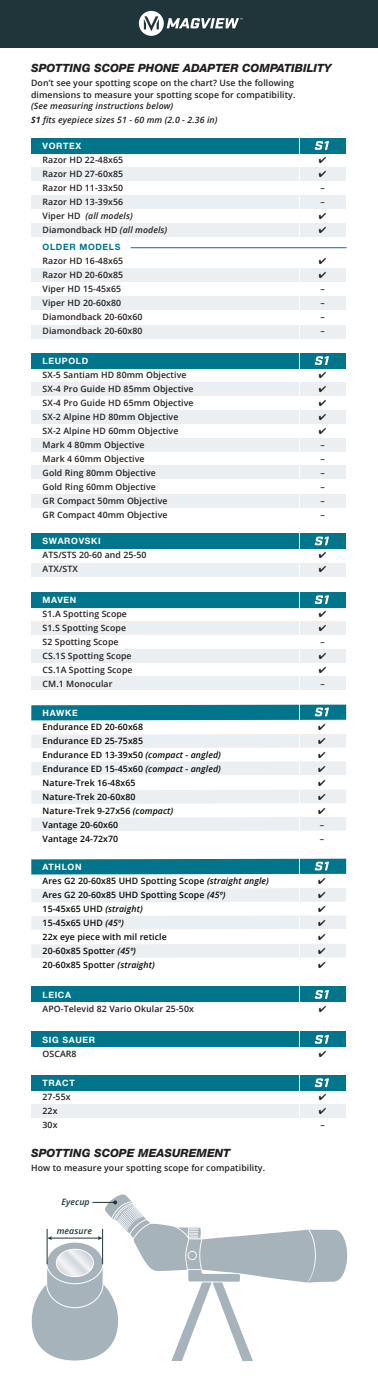
<style>
.page{position:relative;width:378px;height:1386px;background:#fff}
.page>*{position:absolute;margin:0;border:0;box-sizing:border-box;transform-origin:0 0}
.t1{font:italic 800 11.38px "Helvetica Neue LT Std";color:#231f20}
.t2{font:600 8.75px/11.4px "Open Sans";letter-spacing:.01em;color:#231f20}
.t3{font:600 8.75px "Open Sans";letter-spacing:.01em;color:#050504}
.t4{font:italic 600 8.75px/14px "Open Sans";letter-spacing:.01em;color:#231f20}
.t5{font:700 8.75px "Helvetica Neue LT Std";letter-spacing:.075em;color:#fff}
.t6{font:italic 600 8.75px "Open Sans";letter-spacing:.01em;color:#203539}
.t7{font:700 8.75px "Helvetica Neue LT Std";letter-spacing:.075em;color:#00758c}
.s1{font-weight:700}
.s2{font-style:normal}
.s3{font-style:italic}
</style>
<div class="page">
<div style="left:31px;top:622px;width:315px;height:13px;background:#eceff1"></div>
<div style="left:31px;top:649px;width:315px;height:14px;background:#eceff1"></div>
<div style="left:31px;top:676px;width:315px;height:14px;background:#eceff1"></div>
<div style="left:0;top:0;width:378px;height:47px;background:#203539"></div>
<svg style="left:139px;top:11px;width:104px;height:25px"></svg>
<div style="left:31px;top:592px;width:315px;height:15px;background:#00758c"></div>
<hr style="left:299px;top:591px;width:1px;height:102px;background:#fff">
<div style="left:31px;top:382px;width:315px;height:14px;background:#eceff1"></div>
<div style="left:31px;top:410px;width:315px;height:13px;background:#eceff1"></div>
<div style="left:31px;top:438px;width:315px;height:14px;background:#eceff1"></div>
<div style="left:31px;top:494px;width:315px;height:14px;background:#eceff1"></div>
<div style="left:31px;top:466px;width:315px;height:13px;background:#eceff1"></div>
<div style="left:31px;top:353px;width:315px;height:15px;background:#00758c"></div>
<hr style="left:299px;top:352px;width:1px;height:170px;background:#fff">
<div style="left:31px;top:1105px;width:315px;height:13px;background:#eceff1"></div>
<div style="left:31px;top:1075px;width:315px;height:15px;background:#00758c"></div>
<hr style="left:299px;top:1074px;width:1px;height:62px;background:#fff">
<div style="left:31px;top:167px;width:315px;height:14px;background:#eceff1"></div>
<div style="left:31px;top:195px;width:315px;height:14px;background:#eceff1"></div>
<div style="left:31px;top:223px;width:315px;height:13px;background:#eceff1"></div>
<div style="left:31px;top:268px;width:315px;height:14px;background:#eceff1"></div>
<div style="left:31px;top:297px;width:315px;height:13px;background:#eceff1"></div>
<div style="left:31px;top:325px;width:315px;height:14px;background:#eceff1"></div>
<div style="left:31px;top:138px;width:315px;height:15px;background:#00758c"></div>
<hr style="left:299px;top:137px;width:1px;height:206px;background:#fff">
<div style="left:31px;top:1032px;width:315px;height:15px;background:#00758c"></div>
<hr style="left:299px;top:1030px;width:1px;height:31px;background:#fff">
<svg style="left:315px;top:356px;width:14px;height:9px"></svg>
<svg style="left:315px;top:595px;width:14px;height:9px"></svg>
<svg style="left:315px;top:1035px;width:14px;height:9px"></svg>
<div style="left:31px;top:987px;width:315px;height:15px;background:#00758c"></div>
<hr style="left:299px;top:986px;width:1px;height:30px;background:#fff">
<svg style="left:315px;top:990px;width:14px;height:9px"></svg>
<svg style="left:315px;top:1078px;width:14px;height:9px"></svg>
<div style="left:31px;top:563px;width:315px;height:13px;background:#eceff1"></div>
<div style="left:31px;top:533px;width:315px;height:16px;background:#00758c"></div>
<hr style="left:299px;top:532px;width:1px;height:47px;background:#fff">
<svg style="left:315px;top:537px;width:14px;height:8px"></svg>
<svg style="left:315px;top:141px;width:14px;height:9px"></svg>
<hr style="left:131px;top:247px;width:215px;height:1px;background:#00758c">
<svg style="left:31px;top:1194px;width:316px;height:167px"></svg>
<svg style="left:31px;top:705px;width:315px;height:126px"></svg>
<svg style="left:31px;top:859px;width:315px;height:99px"></svg>
<h1 class="t1" style="left:31px;top:61px;width:302px">SPOTTING SCOPE PHONE ADAPTER COMPATIBILITY</h1>
<p class="t2" style="left:31px;top:77px;width:266px">Don’t see your spotting scope on the chart? Use the following dimensions to measure your spotting scope for compatibility.</p>
<p class="t4" style="left:31px;top:99px;width:188px">(See measuring instructions below)<br><span class="s1">S1</span> fits eyepiece sizes 51 - 60 mm (2.0 - 2.36 in)</p>
<p class="t5" style="left:43px;top:140px;width:40px">VORTEX</p>
<p class="t2" style="left:43px;top:154px;width:82px">Razor HD 22-48x65</p>
<p class="t2" style="left:43px;top:168px;width:82px">Razor HD 27-60x85</p>
<p class="t2" style="left:43px;top:182px;width:82px">Razor HD 11-33x50</p>
<p class="t2" style="left:320px;top:182px;width:6px">–</p>
<p class="t2" style="left:43px;top:196px;width:82px">Razor HD 13-39x56</p>
<p class="t2" style="left:320px;top:196px;width:6px">–</p>
<p class="t4" style="left:43px;top:208px;width:92px"><span class="s2">Viper HD</span> (all models)</p>
<p class="t2" style="left:43px;top:224px;width:126px">Diamondback HD <span class="s3">(all models)</span></p>
<p class="t7" style="left:43px;top:242px;width:79px">OLDER MODELS</p>
<p class="t2" style="left:43px;top:255px;width:82px">Razor HD 16-48x65</p>
<p class="t2" style="left:43px;top:269px;width:82px">Razor HD 20-60x85</p>
<p class="t2" style="left:43px;top:283px;width:80px">Viper HD 15-45x65</p>
<p class="t2" style="left:320px;top:283px;width:6px">–</p>
<p class="t2" style="left:43px;top:297px;width:80px">Viper HD 20-60x80</p>
<p class="t2" style="left:320px;top:297px;width:6px">–</p>
<p class="t2" style="left:43px;top:311px;width:102px">Diamondback 20-60x60</p>
<p class="t2" style="left:320px;top:311px;width:6px">–</p>
<p class="t2" style="left:43px;top:325px;width:102px">Diamondback 20-60x80</p>
<p class="t2" style="left:320px;top:325px;width:6px">–</p>
<p class="t5" style="left:43px;top:355px;width:47px">LEUPOLD</p>
<p class="t2" style="left:43px;top:369px;width:145px">SX-5 Santiam HD 80mm Objective</p>
<p class="t2" style="left:43px;top:383px;width:152px">SX-4 Pro Guide HD 85mm Objective</p>
<p class="t2" style="left:43px;top:397px;width:152px">SX-4 Pro Guide HD 65mm Objective</p>
<p class="t2" style="left:43px;top:411px;width:137px">SX-2 Alpine HD 80mm Objective</p>
<p class="t2" style="left:43px;top:425px;width:137px">SX-2 Alpine HD 60mm Objective</p>
<p class="t2" style="left:43px;top:439px;width:103px">Mark 4 80mm Objective</p>
<p class="t2" style="left:320px;top:439px;width:6px">–</p>
<p class="t2" style="left:43px;top:453px;width:103px">Mark 4 60mm Objective</p>
<p class="t2" style="left:320px;top:453px;width:6px">–</p>
<p class="t2" style="left:43px;top:467px;width:115px">Gold Ring 80mm Objective</p>
<p class="t2" style="left:320px;top:467px;width:6px">–</p>
<p class="t2" style="left:43px;top:481px;width:115px">Gold Ring 60mm Objective</p>
<p class="t2" style="left:320px;top:481px;width:6px">–</p>
<p class="t2" style="left:43px;top:495px;width:126px">GR Compact 50mm Objective</p>
<p class="t2" style="left:320px;top:495px;width:6px">–</p>
<p class="t2" style="left:43px;top:509px;width:126px">GR Compact 40mm Objective</p>
<p class="t2" style="left:320px;top:509px;width:6px">–</p>
<p class="t5" style="left:43px;top:536px;width:60px">SWAROVSKI</p>
<p class="t2" style="left:43px;top:549px;width:105px">ATS/STS 20-60 and 25-50</p>
<p class="t2" style="left:43px;top:563px;width:37px">ATX/STX</p>
<p class="t5" style="left:43px;top:595px;width:35px">MAVEN</p>
<p class="t2" style="left:43px;top:608px;width:86px">S1.A Spotting Scope</p>
<p class="t2" style="left:43px;top:622px;width:85px">S1.S Spotting Scope</p>
<p class="t2" style="left:43px;top:636px;width:78px">S2 Spotting Scope</p>
<p class="t2" style="left:320px;top:636px;width:6px">–</p>
<p class="t2" style="left:43px;top:650px;width:91px">CS.1S Spotting Scope</p>
<p class="t2" style="left:43px;top:664px;width:92px">CS.1A Spotting Scope</p>
<p class="t2" style="left:43px;top:678px;width:71px">CM.1 Monocular</p>
<p class="t2" style="left:320px;top:678px;width:6px">–</p>
<p class="t5" style="left:43px;top:708px;width:37px">HAWKE</p>
<p class="t3" style="left:43px;top:721px;width:102px">Endurance ED 20-60x68</p>
<p class="t3" style="left:43px;top:735px;width:102px">Endurance ED 25-75x85</p>
<p class="t3" style="left:43px;top:749px;width:180px">Endurance ED 13-39x50 <span class="s3">(compact - angled)</span></p>
<p class="t3" style="left:43px;top:763px;width:180px">Endurance ED 15-45x60 <span class="s3">(compact - angled)</span></p>
<p class="t3" style="left:43px;top:777px;width:94px">Nature-Trek 16-48x65</p>
<p class="t3" style="left:43px;top:791px;width:94px">Nature-Trek 20-60x80</p>
<p class="t3" style="left:43px;top:805px;width:132px">Nature-Trek 9-27x56 <span class="s3">(compact)</span></p>
<p class="t3" style="left:43px;top:819px;width:77px">Vantage 20-60x60</p>
<p class="t2" style="left:320px;top:819px;width:6px">–</p>
<p class="t3" style="left:43px;top:833px;width:77px">Vantage 24-72x70</p>
<p class="t2" style="left:320px;top:833px;width:6px">–</p>
<p class="t5" style="left:43px;top:862px;width:40px">ATHLON</p>
<p class="t3" style="left:43px;top:875px;width:228px">Ares G2 20-60x85 UHD Spotting Scope <span class="s3">(straight angle)</span></p>
<p class="t3" style="left:43px;top:889px;width:184px">Ares G2 20-60x85 UHD Spotting Scope <span class="s3">(45º)</span></p>
<p class="t3" style="left:43px;top:903px;width:102px">15-45x65 UHD <span class="s3">(straight)</span></p>
<p class="t3" style="left:43px;top:917px;width:83px">15-45x65 UHD <span class="s3">(45º)</span></p>
<p class="t3" style="left:43px;top:931px;width:126px">22x eye piece with mil reticle</p>
<p class="t3" style="left:43px;top:945px;width:95px">20-60x85 Spotter <span class="s3">(45º)</span></p>
<p class="t3" style="left:43px;top:959px;width:114px">20-60x85 Spotter <span class="s3">(straight)</span></p>
<p class="t5" style="left:43px;top:989px;width:30px">LEICA</p>
<p class="t2" style="left:43px;top:1003px;width:153px">APO-Televid 82 Vario Okular 25-50x</p>
<p class="t5" style="left:43px;top:1034px;width:54px">SIG SAUER</p>
<p class="t2" style="left:43px;top:1047px;width:36px">OSCAR8</p>
<p class="t5" style="left:43px;top:1077px;width:34px">TRACT</p>
<p class="t2" style="left:43px;top:1091px;width:30px">27-55x</p>
<p class="t2" style="left:43px;top:1105px;width:16px">22x</p>
<p class="t2" style="left:43px;top:1119px;width:16px">30x</p>
<p class="t2" style="left:320px;top:1119px;width:6px">–</p>
<h1 class="t1" style="left:31px;top:1146px;width:201px">SPOTTING SCOPE MEASUREMENT</h1>
<p class="t2" style="left:31px;top:1162px;width:236px">How to measure your spotting scope for compatibility.</p>
<p class="t6" style="left:61px;top:1195px;width:30px">Eyecup</p>
<p class="t6" style="left:57px;top:1225px;width:37px">measure</p>
</div>
